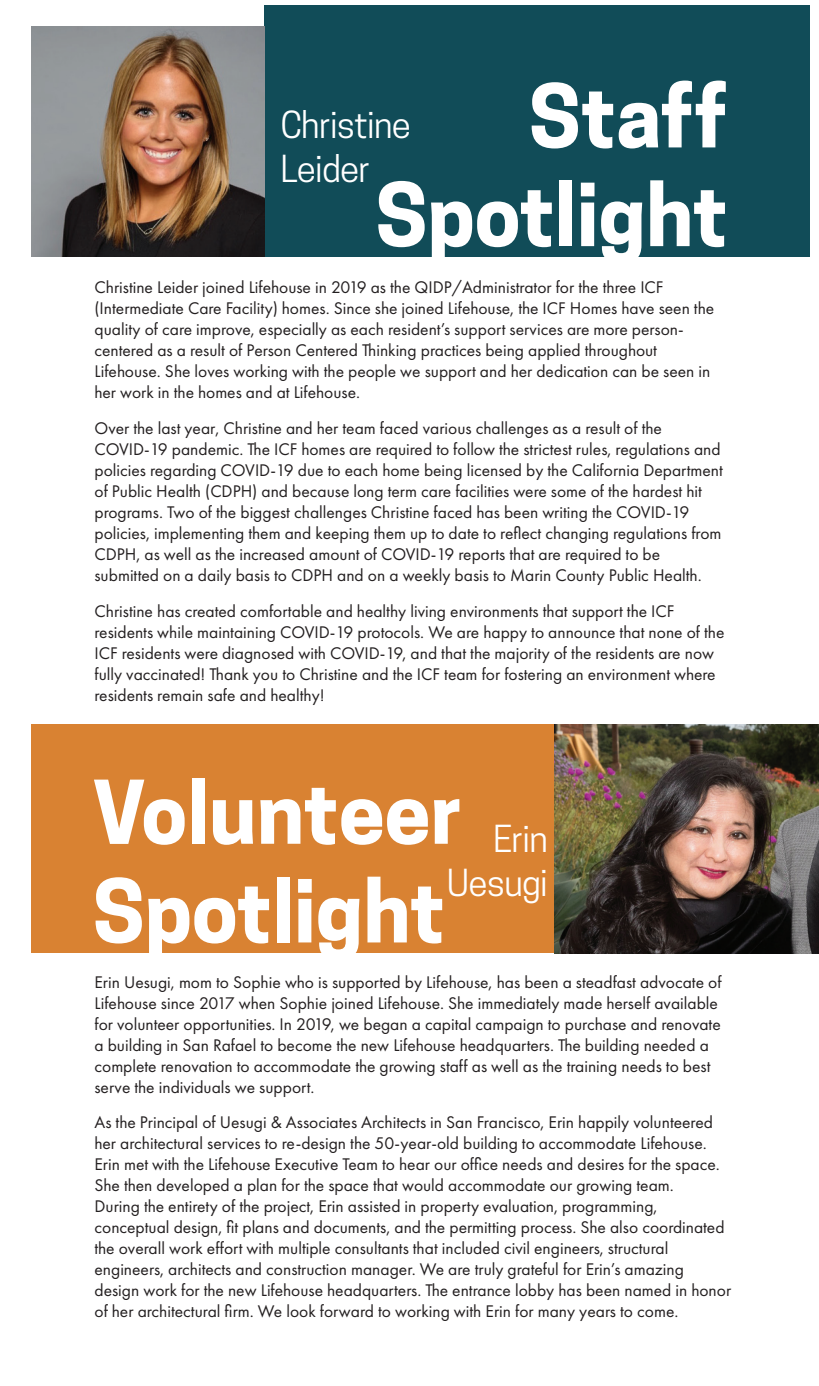
<style>
.page{position:relative;width:819px;height:1386px;background:#fff}
.page>*{position:absolute;margin:0;border:0;box-sizing:border-box;transform-origin:0 0}
.t1{font:700 82.25px/98.7px "Cooper Hewitt";color:#fff;text-align:right}
.t2{font:35px/43.8px "Cooper Hewitt";letter-spacing:-.02em;color:#fff}
.t3{font:17.5px/21px "Futura PT";color:#231f20}
</style>
<div class="page">
<div style="left:32px;top:725px;width:522px;height:228px;background:#d98232"></div>
<div style="left:265px;top:5px;width:545px;height:252px;background:#114c58"></div>
<img style="left:32px;top:26px;width:233px;height:231px">
<img style="left:554px;top:725px;width:265px;height:228px">
<h1 class="t1" style="left:376px;top:68px;width:354px">Staff<br>Spotlight</h1>
<h2 class="t2" style="left:280px;top:103px;width:132px">Christine<br>Leider</h2>
<p class="t3" style="left:94px;top:277px;width:621px">Christine Leider joined Lifehouse in 2019 as the QIDP/Administrator for the three ICF (Intermediate Care Facility) homes. Since she joined Lifehouse, the ICF Homes have seen the quality of care improve, especially as each resident’s support services are more person&shy;centered as a result of Person Centered Thinking practices being applied throughout Lifehouse. She loves working with the people we support and her dedication can be seen in her work in the homes and at Lifehouse.</p>
<p class="t3" style="left:94px;top:418px;width:630px">Over the last year, Christine and her team faced various challenges as a result of the COVID-19 pandemic. The ICF homes are required to follow the strictest rules, regulations and policies regarding COVID-19 due to each home being licensed by the California Department of Public Health (CDPH) and because long term care facilities were some of the hardest hit programs. Two of the biggest challenges Christine faced has been writing the COVID-19 policies, implementing them and keeping them up to date to reflect changing regulations from CDPH, as well as the increased amount of COVID-19 reports that are required to be submitted on a daily basis to CDPH and on a weekly basis to Marin County Public Health.</p>
<p class="t3" style="left:94px;top:600px;width:631px">Christine has created comfortable and healthy living environments that support the ICF residents while maintaining COVID-19 protocols. We are happy to announce that none of the ICF residents were diagnosed with COVID-19, and that the majority of the residents are now fully vaccinated! Thank you to Christine and the ICF team for fostering an environment where residents remain safe and healthy!</p>
<h1 class="t1" style="left:93px;top:764px;width:371px;text-align:left">Volunteer<br>Spotlight</h1>
<h2 class="t2" style="left:447px;top:817px;width:103px;text-align:right">Erin<br>Uesugi</h2>
<p class="t3" style="left:94px;top:971px;width:629px">Erin Uesugi, mom to Sophie who is supported by Lifehouse, has been a steadfast advocate of Lifehouse since 2017 when Sophie joined Lifehouse. She immediately made herself available for volunteer opportunities. In 2019, we began a capital campaign to purchase and renovate a building in San Rafael to become the new Lifehouse headquarters. The building needed a complete renovation to accommodate the growing staff as well as the training needs to best serve the individuals we support.</p>
<p class="t3" style="left:94px;top:1112px;width:638px">As the Principal of Uesugi &amp; Associates Architects in San Francisco, Erin happily volunteered her architectural services to re-design the 50-year-old building to accommodate Lifehouse.<br>Erin met with the Lifehouse Executive Team to hear our office needs and desires for the space.<br>She then developed a plan for the space that would accommodate our growing team.<br>During the entirety of the project, Erin assisted in property evaluation, programming, conceptual design, fit plans and documents, and the permitting process. She also coordinated the overall work effort with multiple consultants that included civil engineers, structural engineers, architects and construction manager. We are truly grateful for Erin’s amazing design work for the new Lifehouse headquarters. The entrance lobby has been named in honor of her architectural firm. We look forward to working with Erin for many years to come.</p>
</div>
